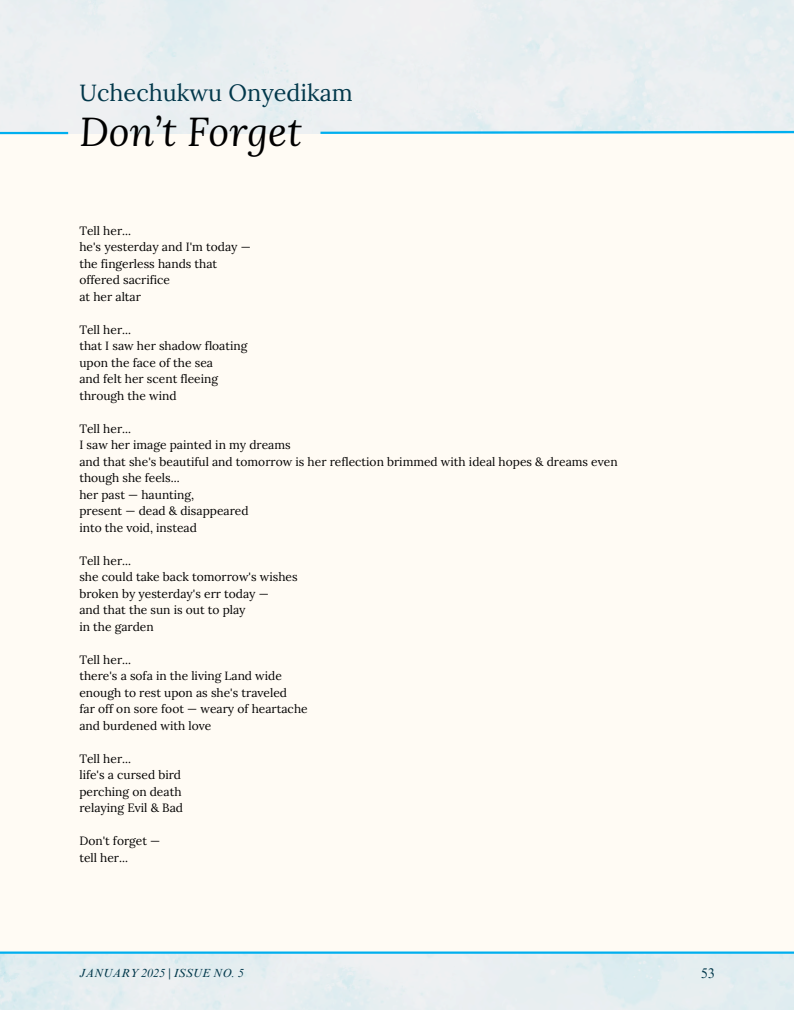
<style>
.page{position:relative;width:794px;height:1010px;background:#fff}
.page>*{position:absolute;margin:0;border:0;box-sizing:border-box;transform-origin:0 0}
.t1{font:italic 39.9px "Lora";color:#000}
.t2{font:23.5px "Lora";color:#02384b}
.t3{font:14px "Times NRMT Pro";color:#02384b}
.t4{font:12px/16.5px "Lora";color:#000}
.t5{font:italic 12px "Times NRMT Pro";color:#02384b}
</style>
<div class="page">
<div style="left:0;top:0;width:794px;height:1009px;background:#fffbf4"></div>
<hr style="left:0;top:132px;width:68px;height:2px;background:#00afef">
<svg style="left:318px;top:130px;width:476px;height:4px;background:#65caef"></svg>
<img style="left:0;top:953px;width:794px;height:56px">
<hr style="left:0;top:951px;width:794px;height:2px;background:#00afef">
<p class="t2" style="left:79px;top:77px;width:275px">Uchechukwu Onyedikam</p>
<h2 class="t1" style="left:79px;top:104px;width:224px">Don’t Forget</h2>
<p class="t4" style="left:79px;top:222px;width:53px">Tell her...</p>
<h1 class="t4" style="left:79px;top:238px;width:173px">he's yesterday and I'm today —</h1>
<p class="t4" style="left:79px;top:255px;width:139px">the fingerless hands that</p>
<p class="t4" style="left:79px;top:271px;width:92px">offered sacrifice</p>
<p class="t4" style="left:79px;top:288px;width:63px">at her altar</p>
<p class="t4" style="left:79px;top:321px;width:53px">Tell her...</p>
<p class="t4" style="left:79px;top:337px;width:169px">that I saw her shadow floating</p>
<p class="t4" style="left:79px;top:354px;width:135px">upon the face of the sea</p>
<p class="t4" style="left:79px;top:370px;width:140px">and felt her scent fleeing</p>
<p class="t4" style="left:79px;top:387px;width:99px">through the wind</p>
<p class="t4" style="left:79px;top:420px;width:53px">Tell her...</p>
<p class="t4" style="left:79px;top:436px;width:213px">I saw her image painted in my dreams</p>
<p class="t4" style="left:79px;top:453px;width:539px">and that she's beautiful and tomorrow is her reflection brimmed with ideal hopes &amp; dreams even though she feels...</p>
<p class="t4" style="left:79px;top:486px;width:116px">her past — haunting,</p>
<p class="t4" style="left:79px;top:502px;width:171px">present — dead &amp; disappeared</p>
<p class="t4" style="left:79px;top:519px;width:119px">into the void, instead</p>
<p class="t4" style="left:79px;top:552px;width:53px">Tell her...</p>
<p class="t4" style="left:79px;top:568px;width:220px">she could take back tomorrow's wishes</p>
<p class="t4" style="left:79px;top:585px;width:191px">broken by yesterday's err today —</p>
<p class="t4" style="left:79px;top:601px;width:168px">and that the sun is out to play</p>
<p class="t4" style="left:79px;top:618px;width:76px">in the garden</p>
<p class="t4" style="left:79px;top:651px;width:53px">Tell her...</p>
<p class="t4" style="left:79px;top:667px;width:204px">there's a sofa in the living Land wide</p>
<p class="t4" style="left:79px;top:684px;width:209px">enough to rest upon as she's traveled</p>
<p class="t4" style="left:79px;top:700px;width:230px">far off on sore foot — weary of heartache</p>
<p class="t4" style="left:79px;top:717px;width:133px">and burdened with love</p>
<p class="t4" style="left:79px;top:750px;width:53px">Tell her...</p>
<p class="t4" style="left:79px;top:766px;width:103px">life's a cursed bird</p>
<p class="t4" style="left:79px;top:783px;width:104px">perching on death</p>
<p class="t4" style="left:79px;top:799px;width:105px">relaying Evil &amp; Bad</p>
<p class="t4" style="left:79px;top:832px;width:82px">Don't forget —</p>
<p class="t4" style="left:79px;top:849px;width:50px">tell her...</p>
<p class="t5" style="left:79px;top:968px;width:166px">JANUARY 2025 | ISSUE NO. 5</p>
<p class="t3" style="left:700px;top:968px;width:15px">53</p>
</div>
